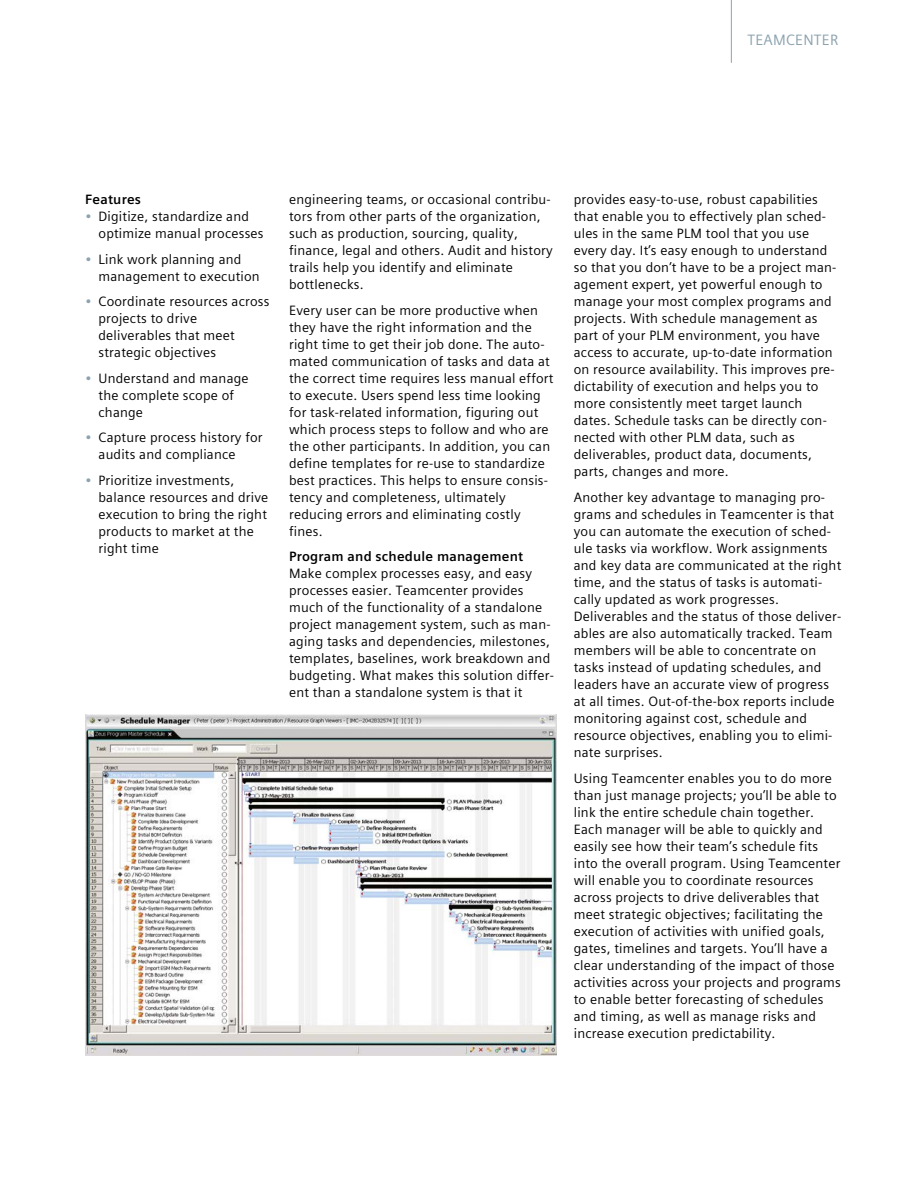
<style>
.page{position:relative;width:918px;height:1188px;background:#fff}
.page>*{position:absolute;margin:0;border:0;box-sizing:border-box;transform-origin:0 0}
.Product_tab___10pt_0{font:15px "Siemens Sans Global";letter-spacing:.015em;color:#8ca3af}
._04__Copy___9pt_4mm{font:13.5px/17px "Siemens Sans Global";letter-spacing:.015em;color:#000}
._04__Head_paragraph{font:700 13.5px "Siemens Sans Global";letter-spacing:.015em;color:#000}
.s1{color:#8ca3af}
</style>
<div class="page">
<img style="left:85px;top:715px;width:472px;height:341px">
<hr style="left:731px;top:0;width:1px;height:63px;background:#8ca3af">
<p class="Product_tab___10pt_0" style="left:748px;top:29px;width:92px">TEAMCENTER</p>
<p class="_04__Head_paragraph" style="left:85px;top:189px;width:58px">Features</p>
<p class="_04__Copy___9pt_4mm" style="left:99px;top:208px;width:167px;text-indent:-14px"><span class="s1">•</span> Digitize, standardize and optimize manual processes</p>
<p class="_04__Copy___9pt_4mm" style="left:99px;top:251px;width:163px;text-indent:-14px"><span class="s1">•</span> Link work planning and management to execution</p>
<p class="_04__Copy___9pt_4mm" style="left:99px;top:293px;width:172px;text-indent:-14px"><span class="s1">•</span> Coordinate resources across projects to drive deliverables that meet strategic objectives</p>
<p class="_04__Copy___9pt_4mm" style="left:99px;top:370px;width:152px;text-indent:-14px"><span class="s1">•</span> Understand and manage the complete scope of change</p>
<p class="_04__Copy___9pt_4mm" style="left:99px;top:429px;width:166px;text-indent:-14px"><span class="s1">•</span> Capture process history for audits and compliance</p>
<p class="_04__Copy___9pt_4mm" style="left:99px;top:472px;width:171px;text-indent:-14px"><span class="s1">•</span> Prioritize investments, balance resources and drive execution to bring the right products to market at the right time</p>
<p class="_04__Copy___9pt_4mm" style="left:289px;top:191px;width:265px">engineering teams, or occasional contribu&shy;tors from other parts of the organization, such as production, sourcing, quality, finance, legal and others. Audit and history trails help you identify and eliminate bottlenecks.</p>
<p class="_04__Copy___9pt_4mm" style="left:289px;top:302px;width:266px">Every user can be more productive when they have the right information and the right time to get their job done. The auto&shy;mated communication of tasks and data at the correct time requires less manual effort to execute. Users spend less time looking for task-related information, figuring out which process steps to follow and who are the other participants. In addition, you can define templates for re-use to standardize best practices. This helps to ensure consis&shy;tency and completeness, ultimately reducing errors and eliminating costly fines.</p>
<p class="_04__Head_paragraph" style="left:289px;top:546px;width:236px">Program and schedule management</p>
<p class="_04__Copy___9pt_4mm" style="left:289px;top:565px;width:266px">Make complex processes easy, and easy processes easier. Teamcenter provides much of the functionality of a standalone project management system, such as man&shy;aging tasks and dependencies, milestones, templates, baselines, work breakdown and budgeting. What makes this solution differ&shy;ent than a standalone system is that it</p>
<p class="_04__Copy___9pt_4mm" style="left:574px;top:191px;width:264px">provides easy-to-use, robust capabilities that enable you to effectively plan sched&shy;ules in the same PLM tool that you use every day. It’s easy enough to understand so that you don’t have to be a project man&shy;agement expert, yet powerful enough to manage your most complex programs and projects. With schedule management as part of your PLM environment, you have access to accurate, up-to-date information on resource availability. This improves pre&shy;dictability of execution and helps you to more consistently meet target launch dates. Schedule tasks can be directly con&shy;nected with other PLM data, such as deliverables, product data, documents, parts, changes and more.</p>
<p class="_04__Copy___9pt_4mm" style="left:574px;top:489px;width:269px">Another key advantage to managing pro&shy;grams and schedules in Teamcenter is that you can automate the execution of sched&shy;ule tasks via workflow. Work assignments and key data are communicated at the right time, and the status of tasks is automati&shy;cally updated as work progresses.<br>Deliverables and the status of those deliver&shy;ables are also automatically tracked. Team members will be able to concentrate on tasks instead of updating schedules, and leaders have an accurate view of progress at all times. Out-of-the-box reports include monitoring against cost, schedule and resource objectives, enabling you to elimi&shy;nate surprises.</p>
<p class="_04__Copy___9pt_4mm" style="left:574px;top:769px;width:269px">Using Teamcenter enables you to do more than just manage projects; you’ll be able to link the entire schedule chain together.<br>Each manager will be able to quickly and easily see how their team’s schedule fits into the overall program. Using Teamcenter will enable you to coordinate resources across projects to drive deliverables that meet strategic objectives; facilitating the execution of activities with unified goals, gates, timelines and targets. You’ll have a clear understanding of the impact of those activities across your projects and programs to enable better forecasting of schedules and timing, as well as manage risks and increase execution predictability.</p>
</div>
